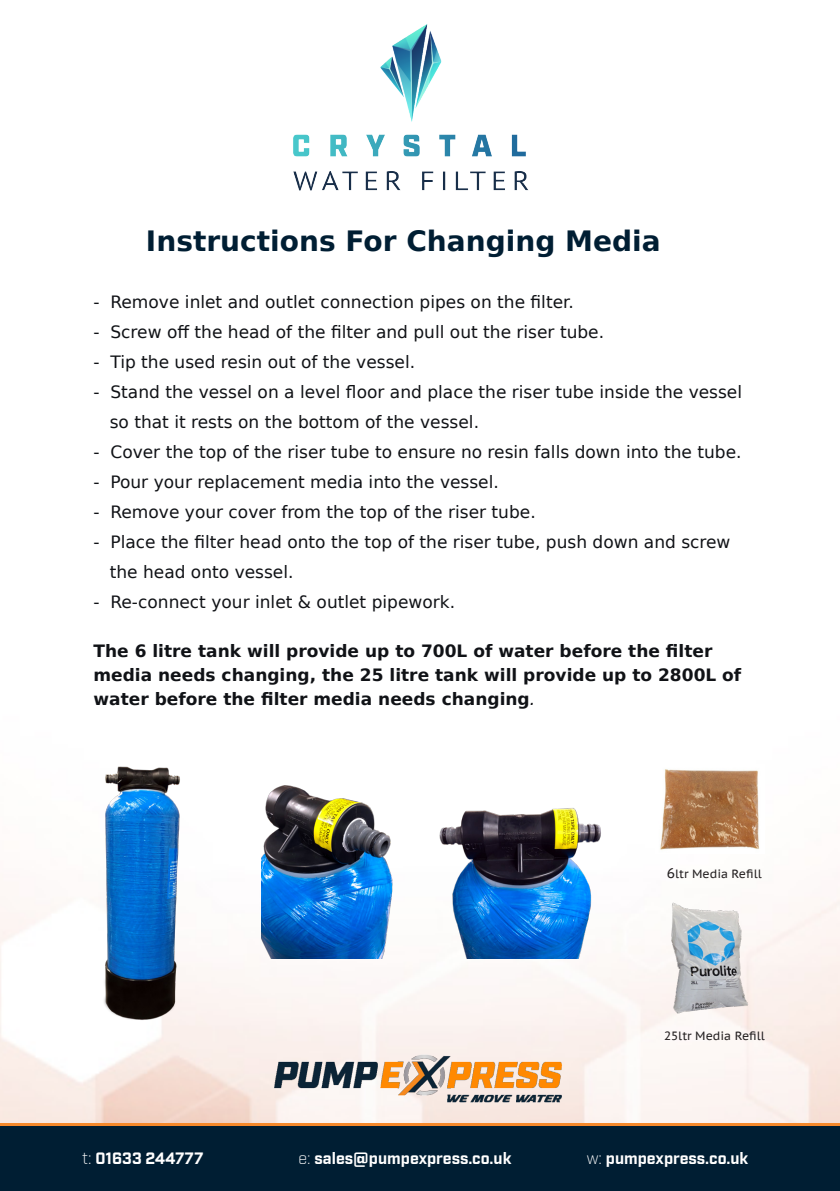
<style>
.page{position:relative;width:840px;height:1191px;background:#fff}
.page>*{position:absolute;margin:0;border:0;box-sizing:border-box;transform-origin:0 0}
.t1{font:700 28px "DejaVu Sans";color:#001e33}
.t2{font:17px/30px "DejaVu Sans";color:#101216}
.t3{font:700 17px/24px "DejaVu Sans";color:#101216}
.t4{font:700 16px "Industry";color:#fff}
.t5{font:12px "PT Sans Caption";color:#231f20}
.s1{font-weight:400;font-style:italic}
.s2{font-size:14px}
.s3{font-weight:300}
</style>
<div class="page">
<svg style="left:0;top:1123px;width:839px;height:4px;fill:#f6892b"></svg>
<div style="left:0;top:1127px;width:839px;height:64px;background:#001e33"></div>
<img style="left:0;top:896px;width:839px;height:227px">
<img style="left:267px;top:1036px;width:304px;height:80px">
<img style="left:21px;top:766px;width:242px;height:268px">
<img style="left:660px;top:769px;width:99px;height:81px">
<img style="left:293px;top:24px;width:235px;height:167px">
<img style="left:261px;top:766px;width:156px;height:192px">
<img style="left:424px;top:808px;width:188px;height:150px">
<img style="left:641px;top:900px;width:134px;height:122px">
<p class="t1" style="left:146px;top:218px;width:516px">Instructions For Changing Media</p>
<p class="t2" style="left:93px;top:286px;width:481px">- Remove inlet and outlet connection pipes on the filter.</p>
<p class="t2" style="left:93px;top:316px;width:512px">- Screw off the head of the filter and pull out the riser tube.</p>
<p class="t2" style="left:93px;top:346px;width:323px">- Tip the used resin out of the vessel.</p>
<p class="t2" style="left:110px;top:376px;width:633px;text-indent:-16px">- Stand the vessel on a level floor and place the riser tube inside the vessel so that it rests on the bottom of the vessel.</p>
<p class="t2" style="left:93px;top:436px;width:649px">- Cover the top of the riser tube to ensure no resin falls down into the tube.</p>
<p class="t2" style="left:93px;top:466px;width:406px">- Pour your replacement media into the vessel.</p>
<p class="t2" style="left:93px;top:496px;width:443px">- Remove your cover from the top of the riser tube.</p>
<p class="t2" style="left:110px;top:526px;width:622px;text-indent:-16px">- Place the filter head onto the top of the riser tube, push down and screw the head onto vessel.</p>
<p class="t2" style="left:93px;top:586px;width:363px">- Re-connect your inlet &amp; outlet pipework.</p>
<p class="t3" style="left:93px;top:638px;width:649px">The 6 litre tank will provide up to 700L of water before the filter media needs changing, the 25 litre tank will provide up to 2800L of water before the filter media needs changing<span class="s1">.</span></p>
<p class="t5" style="left:666px;top:865px;width:96px"><span class="s2">6</span>ltr Media Refill</p>
<p class="t5" style="left:663px;top:1028px;width:102px">25ltr Media Refill</p>
<p class="t4" style="left:82px;top:1148px;width:122px"><span class="s3">t:</span> 01633 244777</p>
<p class="t4" style="left:298px;top:1148px;width:214px"><span class="s3">e:</span> sales@pumpexpress.co.uk</p>
<p class="t4" style="left:586px;top:1148px;width:163px"><span class="s3">w:</span> pumpexpress.co.uk</p>
</div>
